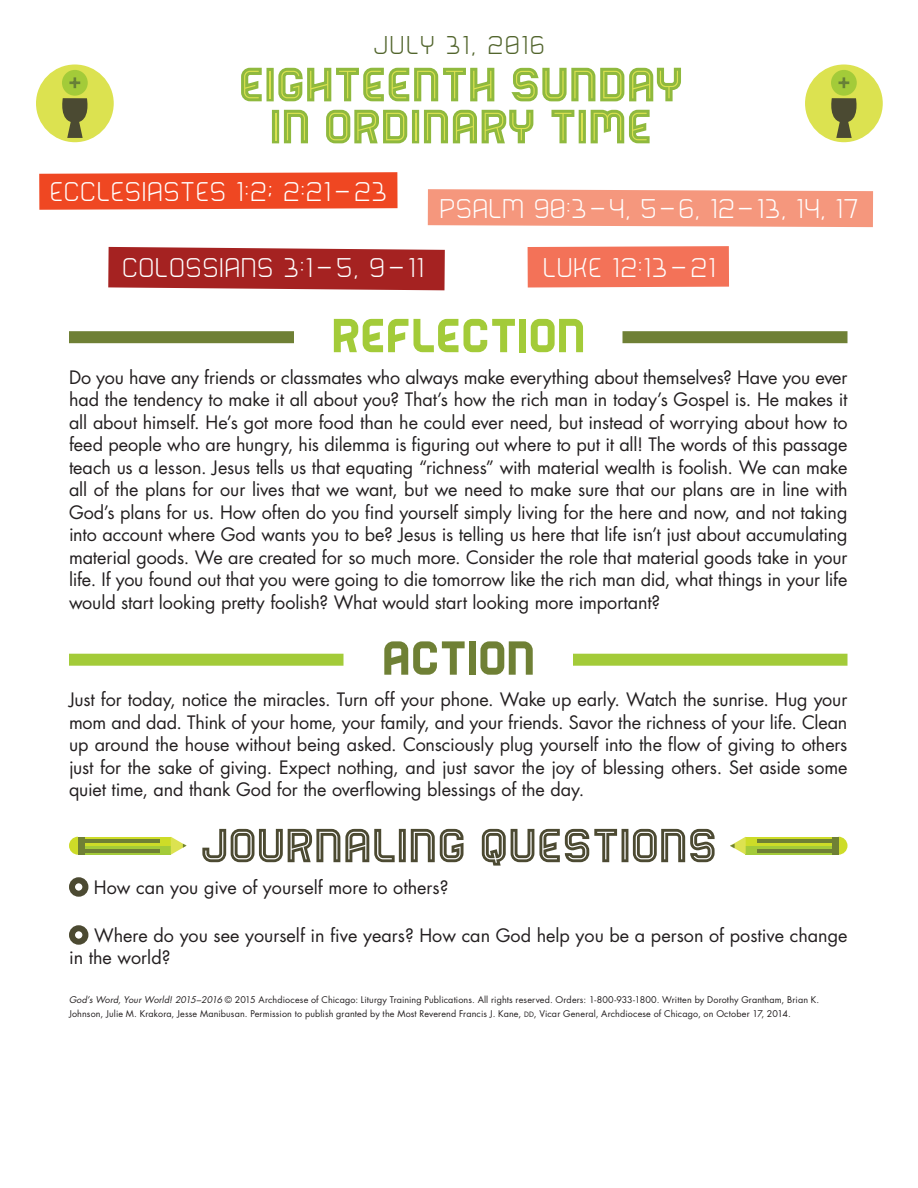
<style>
.page{position:relative;width:918px;height:1188px;background:#fff}
.page>*{position:absolute;margin:0;border:0;box-sizing:border-box;transform-origin:0 0}
.h1_green{font:55.5px/42px "Bender Inline Only";color:#dbe251;text-align:center}
.text{font:55.5px "Bender Inline";color:#4c4a32}
.h2-reflection-green{font:55.5px "Bender Solid";color:#a3cb39}
.h2-action-green{font:55.5px "Bender Solid";color:#6f8035}
.citation{font:100 31.5px "Bender";letter-spacing:.05em;color:#fff}
.date-green{font:100 30px "Bender";letter-spacing:.075em;color:#52652d}
.text-2{font:18px/22.5px "Futura Std";letter-spacing:-.005em;color:#231f20;text-align:justify}
.questions{font:18px/22.5px "Futura Std";color:#231f20}
.text-copyright{font:9px/13.5px "Futura Std";letter-spacing:.015em;color:#231f20}
.s1{font-style:italic}
.s2{font-family:"Futura Std Book SC800";font-size:7.2px;color:#221e1f}
</style>
<div class="page">
<div style="left:36px;top:65px;width:78px;height:77px;background:#dce250;border-radius:50%"></div>
<div style="left:62px;top:70px;width:26px;height:26px;background:#a3cb39;border-radius:50%"></div>
<svg style="left:69px;top:77px;width:11px;height:11px"></svg>
<svg style="left:62px;top:98px;width:26px;height:40px"></svg>
<div style="left:805px;top:65px;width:78px;height:77px;background:#dce250;border-radius:50%"></div>
<div style="left:831px;top:70px;width:26px;height:26px;background:#a3cb39;border-radius:50%"></div>
<svg style="left:839px;top:77px;width:10px;height:11px"></svg>
<svg style="left:831px;top:98px;width:26px;height:40px"></svg>
<svg style="left:428px;top:189px;width:445px;height:38px;background:#f59c83"></svg>
<svg style="left:39px;top:172px;width:359px;height:38px;background:#ef512e"></svg>
<div style="left:528px;top:246px;width:201px;height:42px;background:#f37258"></div>
<svg style="left:108px;top:247px;width:337px;height:43px;background:#aa2f2e"></svg>
<div style="left:69px;top:331px;width:225px;height:12px;background:#6f8035"></div>
<div style="left:622px;top:331px;width:226px;height:12px;background:#6f8035"></div>
<div style="left:69px;top:654px;width:275px;height:12px;background:#a3cb39"></div>
<div style="left:573px;top:654px;width:275px;height:12px;background:#a3cb39"></div>
<svg style="left:85px;top:837px;width:86px;height:9px"></svg>
<svg style="left:85px;top:846px;width:86px;height:9px"></svg>
<svg style="left:171px;top:837px;width:15px;height:18px"></svg>
<svg style="left:69px;top:837px;width:9px;height:18px"></svg>
<div style="left:78px;top:837px;width:7px;height:18px;background:#6f8035"></div>
<hr style="left:83px;top:839px;width:77px;height:3px;background:#6f8035">
<hr style="left:83px;top:849px;width:77px;height:3px;background:#6f8035">
<svg style="left:746px;top:837px;width:86px;height:9px"></svg>
<svg style="left:746px;top:846px;width:86px;height:9px"></svg>
<svg style="left:730px;top:837px;width:16px;height:18px"></svg>
<svg style="left:838px;top:837px;width:10px;height:18px"></svg>
<div style="left:832px;top:837px;width:6px;height:18px;background:#6f8035"></div>
<hr style="left:757px;top:839px;width:77px;height:3px;background:#6f8035">
<hr style="left:757px;top:849px;width:77px;height:3px;background:#6f8035">
<div style="left:69px;top:877px;width:19px;height:20px;border:6px solid #4c4a32;border-radius:50%"></div>
<div style="left:69px;top:925px;width:19px;height:20px;border:6px solid #4c4a32;border-radius:50%"></div>
<svg style="left:241px;top:67px;width:21px;height:35px"></svg>
<div style="left:267px;top:68px;width:7px;height:33px;border:6px solid #8fb93e"></div>
<div style="left:272px;top:110px;width:7px;height:33px;border:6px solid #8fb93e"></div>
<svg style="left:275px;top:67px;width:406px;height:77px"></svg>
<p class="date-green" style="left:374px;top:30px;width:172px">July 31, 2016</p>
<p class="h1_green" style="left:238px;top:61px;width:446px">Eighteenth Sunday<br>IN Ordinary Time</p>
<p class="citation" style="left:50px;top:175px;width:338px">ECCLESIASTES 1:2; 2:21–23</p>
<p class="citation" style="left:440px;top:192px;width:420px">PSALM 90:3–4, 5–6, 12–13, 14, 17</p>
<p class="citation" style="left:122px;top:251px;width:303px">COLOSSIANS 3:1–5, 9–11</p>
<p class="citation" style="left:543px;top:252px;width:174px">LUKE 12:13–21</p>
<p class="h2-reflection-green" style="left:331px;top:307px;width:256px">REFLECTION</p>
<p class="text-2" style="left:69px;top:366px;width:780px">Do you have any friends or classmates who always make everything about themselves? Have you ever had the tendency to make it all about you? That’s how the rich man in today’s Gospel is. He makes it all about himself. He’s got more food than he could ever need, but instead of worrying about how to feed people who are hungry, his dilemma is figuring out where to put it all! The words of this passage teach us a lesson. Jesus tells us that equating “richness” with material wealth is foolish. We can make all of the plans for our lives that we want, but we need to make sure that our plans are in line with God’s plans for us. How often do you find yourself simply living for the here and now, and not taking into account where God wants you to be? Jesus is telling us here that life isn’t just about accumulating material goods. We are created for so much more. Consider the role that material goods take in your life. If you found out that you were going to die tomorrow like the rich man did, what things in your life would start looking pretty foolish? What would start looking more important?</p>
<p class="h2-action-green" style="left:382px;top:630px;width:155px">ACTION</p>
<p class="text-2" style="left:69px;top:689px;width:780px">Just for today, notice the miracles. Turn off your phone. Wake up early. Watch the sunrise. Hug your mom and dad. Think of your home, your family, and your friends. Savor the richness of your life. Clean up around the house without being asked. Consciously plug yourself into the flow of giving to others just for the sake of giving. Expect nothing, and just savor the joy of blessing others. Set aside some quiet time, and thank God for the overflowing blessings of the day.</p>
<p class="text" style="left:200px;top:817px;width:519px">JOURNALING QUESTIONS</p>
<p class="questions" style="left:94px;top:876px;width:356px">How can you give of yourself more to others?</p>
<p class="questions" style="left:69px;top:924px;width:780px;text-indent:25px">Where do you see yourself in five years? How can God help you be a person of postive change in the world?</p>
<p class="text-copyright" style="left:69px;top:993px;width:752px"><span class="s1">God’s Word, Your World! 2015–2016</span> © 2015 Archdiocese of Chicago: Liturgy Training Publications. All rights reserved. Orders: 1-800-933-1800. Written by Dorothy Grantham, Brian K.<br>Johnson, Julie M. Krakora, Jesse Manibusan. Permission to publish granted by the Most Reverend Francis J. Kane, <span class="s2">dd</span>, Vicar General, Archdiocese of Chicago, on October 17, 2014.</p>
</div>
